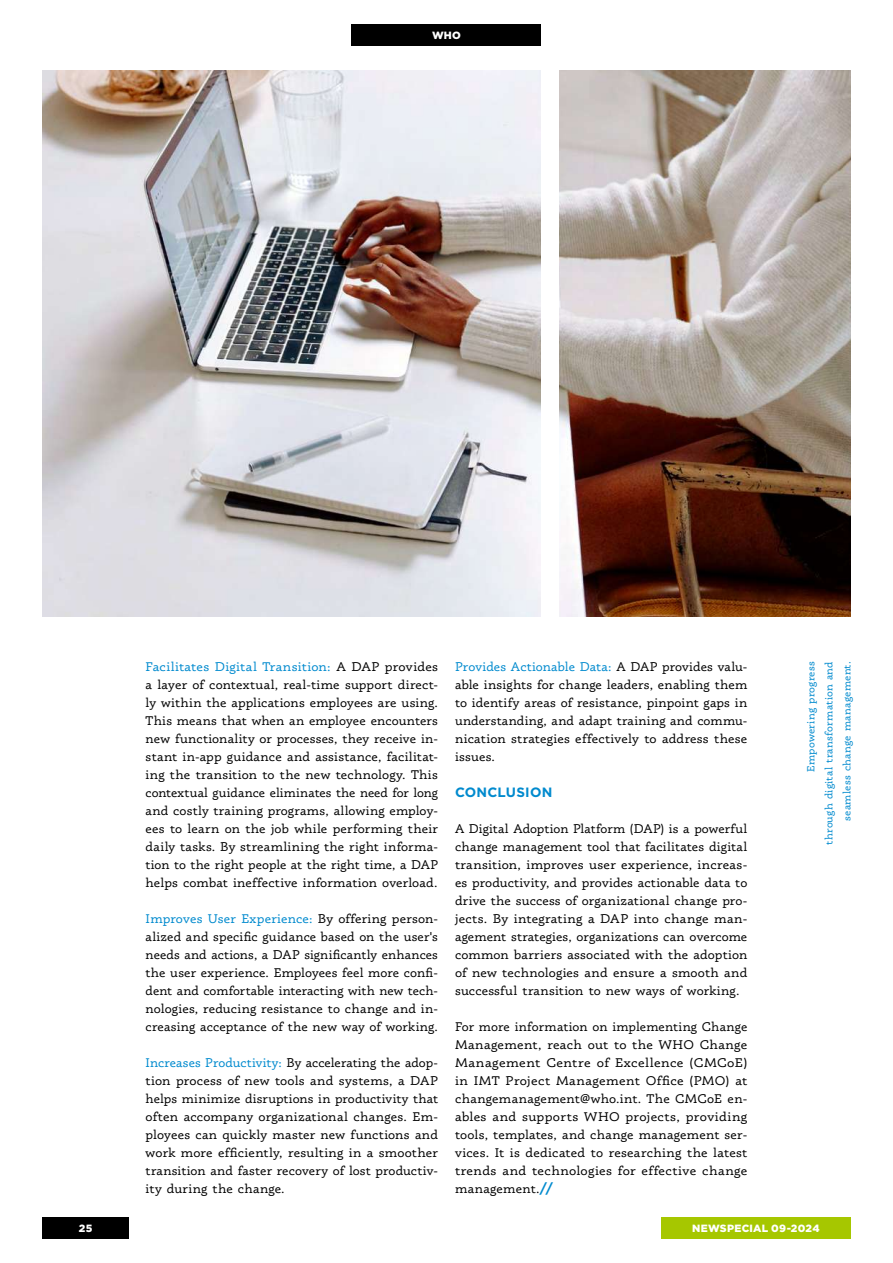
<style>
.page{position:relative;width:893px;height:1263px;background:#fff}
.page>*{position:absolute;margin:0;border:0;box-sizing:border-box;transform-origin:0 0}
.t1{font:700 13.5px "Gotham";letter-spacing:.015em;color:#008ace}
.t2{font:12.75px/18px "Phoreus Cherokee";letter-spacing:.015em;color:#000;text-align:justify}
.t3{font:10.5px/18px "Phoreus Cherokee";letter-spacing:.02em;color:#008ace;text-align:right}
.t4{font:900 10.5px "Gotham";letter-spacing:.025em;color:#fff}
.s1{color:#008ace}
.s2{font-family:"Gotham";font-weight:700;font-size:13.5px;color:#008ace}
</style>
<div class="page">
<div style="left:352px;top:24px;width:189px;height:22px;background:#000"></div>
<div style="left:661px;top:1217px;width:189px;height:21px;background:#a6c700"></div>
<div style="left:43px;top:1217px;width:86px;height:21px;background:#000"></div>
<img style="left:43px;top:70px;width:807px;height:547px">
<div style="left:541px;top:59px;width:17px;height:576px;background:#fff"></div>
<p class="t4" style="left:432px;top:28px;width:30px">WHO</p>
<p class="t2" style="left:146px;top:657px;width:294px"><span class="s1">Facilitates Digital Transition:</span> A DAP provides a layer of contextual, real-time support direct&shy;ly within the applications employees are using.<br>This means that when an employee encounters new functionality or processes, they receive in&shy;stant in-app guidance and assistance, facilitat&shy;ing the transition to the new technology. This contextual guidance eliminates the need for long and costly training programs, allowing employ&shy;ees to learn on the job while performing their daily tasks. By streamlining the right informa&shy;tion to the right people at the right time, a DAP helps combat ineffective information overload.</p>
<p class="t2" style="left:146px;top:909px;width:294px"><span class="s1">Improves User Experience:</span> By offering person&shy;alized and specific guidance based on the user's needs and actions, a DAP significantly enhances the user experience. Employees feel more confi&shy;dent and comfortable interacting with new tech&shy;nologies, reducing resistance to change and in&shy;creasing acceptance of the new way of working.</p>
<p class="t2" style="left:146px;top:1053px;width:294px"><span class="s1">Increases Productivity:</span> By accelerating the adop&shy;tion process of new tools and systems, a DAP helps minimize disruptions in productivity that often accompany organizational changes. Em&shy;ployees can quickly master new functions and work more efficiently, resulting in a smoother transition and faster recovery of lost productiv&shy;ity during the change.</p>
<p class="t2" style="left:455px;top:657px;width:294px"><span class="s1">Provides Actionable Data:</span> A DAP provides valu&shy;able insights for change leaders, enabling them to identify areas of resistance, pinpoint gaps in understanding, and adapt training and commu&shy;nication strategies effectively to address these issues.</p>
<p class="t1" style="left:455px;top:783px;width:99px">CONCLUSION</p>
<p class="t2" style="left:455px;top:819px;width:294px">A Digital Adoption Platform (DAP) is a powerful change management tool that facilitates digital transition, improves user experience, increas&shy;es productivity, and provides actionable data to drive the success of organizational change pro&shy;jects. By integrating a DAP into change man&shy;agement strategies, organizations can overcome common barriers associated with the adoption of new technologies and ensure a smooth and successful transition to new ways of working.</p>
<p class="t2" style="left:455px;top:1017px;width:294px">For more information on implementing Change Management, reach out to the WHO Change Management Centre of Excellence (CMCoE) in IMT Project Management Office (PMO) at changemanagement@who.int. The CMCoE en&shy;ables and supports WHO projects, providing tools, templates, and change management ser&shy;vices. It is dedicated to researching the latest trends and technologies for effective change management.<span class="s2">//</span></p>
<p class="t3" style="left:802px;top:845px;width:185px;rotate:-90deg">Empowering progress<br>through digital transformation and seamless change management.</p>
<p class="t4" style="left:79px;top:1220px;width:15px">25</p>
<p class="t4" style="left:692px;top:1220px;width:129px">NEWSPECIAL 09-2024</p>
</div>
